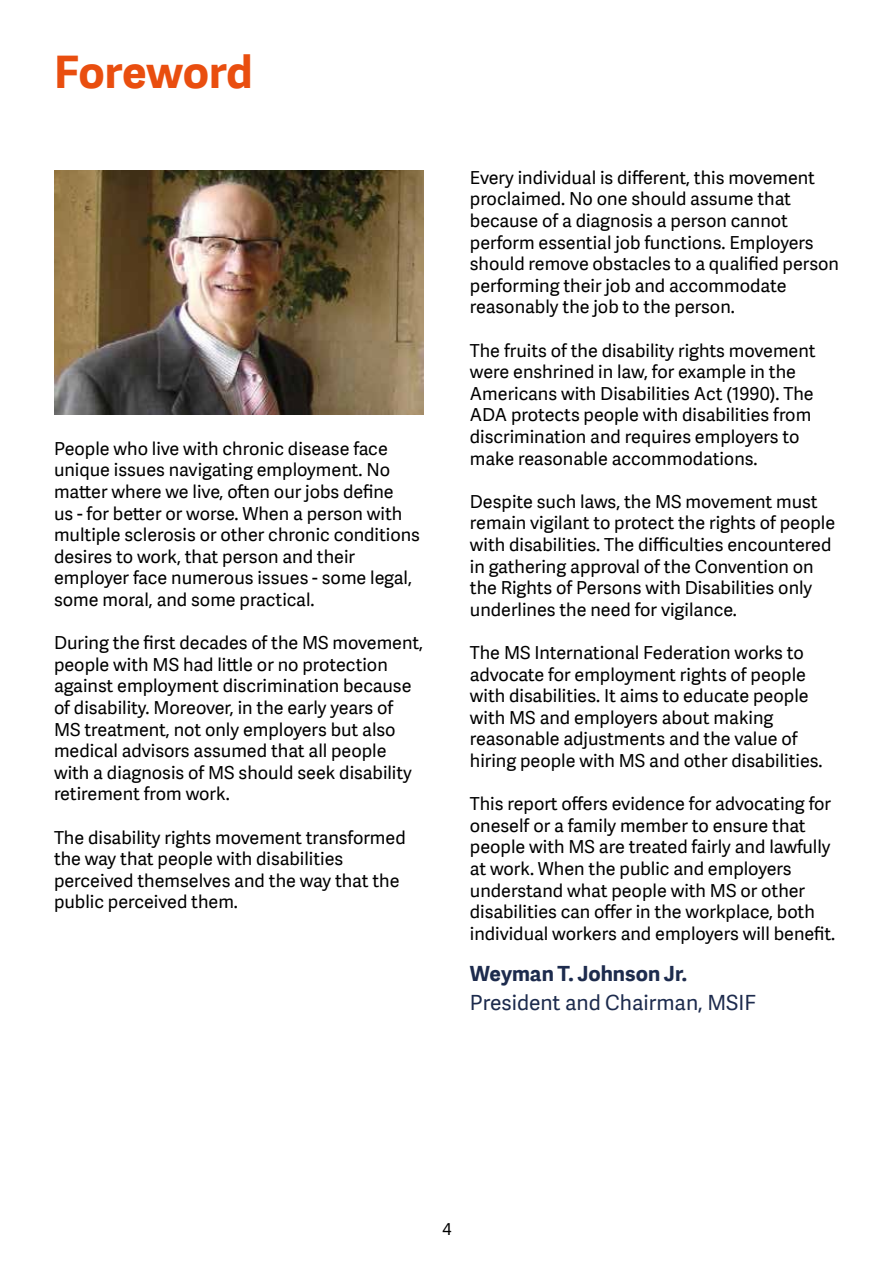
<style>
.page{position:relative;width:893px;height:1263px;background:#fff}
.page>*{position:absolute;margin:0;border:0;box-sizing:border-box;transform-origin:0 0}
.t1{font:700 45px "Adelle Sans";letter-spacing:-.005em;color:#e94e0f}
.t2{font:21px "Adelle Sans";color:#1d2b4d}
.t3{font:700 21px "Adelle Sans";color:#1d2b4d}
.t4{font:18px/21.6px "Adelle Sans";color:#000}
.t5{font:16.5px "Adelle Sans";color:#000}
</style>
<div class="page">
<img style="left:54px;top:170px;width:369px;height:245px">
<h1 class="t1" style="left:54px;top:39px;width:200px">Foreword</h1>
<p class="t4" style="left:54px;top:437px;width:368px">People who live with chronic disease face unique issues navigating employment. No matter where we live, often our jobs define<br>us - for better or worse. When a person with multiple sclerosis or other chronic conditions desires to work, that person and their employer face numerous issues - some legal, some moral, and some practical.</p>
<p class="t4" style="left:54px;top:631px;width:371px">During the first decades of the MS movement, people with MS had little or no protection against employment discrimination because of disability. Moreover, in the early years of MS treatment, not only employers but also medical advisors assumed that all people with a diagnosis of MS should seek disability retirement from work.</p>
<p class="t4" style="left:54px;top:826px;width:353px">The disability rights movement transformed the way that people with disabilities perceived themselves and the way that the public perceived them.</p>
<p class="t4" style="left:470px;top:166px;width:371px">Every individual is different, this movement proclaimed. No one should assume that because of a diagnosis a person cannot perform essential job functions. Employers should remove obstacles to a qualified person performing their job and accommodate reasonably the job to the person.</p>
<p class="t4" style="left:470px;top:339px;width:347px">The fruits of the disability rights movement were enshrined in law, for example in the Americans with Disabilities Act (1990). The ADA protects people with disabilities from discrimination and requires employers to make reasonable accommodations.</p>
<p class="t4" style="left:470px;top:490px;width:367px">Despite such laws, the MS movement must remain vigilant to protect the rights of people with disabilities. The difficulties encountered in gathering approval of the Convention on the Rights of Persons with Disabilities only underlines the need for vigilance.</p>
<p class="t4" style="left:470px;top:641px;width:354px">The MS International Federation works to advocate for employment rights of people with disabilities. It aims to educate people with MS and employers about making reasonable adjustments and the value of hiring people with MS and other disabilities.</p>
<p class="t4" style="left:470px;top:792px;width:367px">This report offers evidence for advocating for oneself or a family member to ensure that people with MS are treated fairly and lawfully at work. When the public and employers understand what people with MS or other disabilities can offer in the workplace, both individual workers and employers will benefit.</p>
<p class="t3" style="left:470px;top:958px;width:219px">Weyman T. Johnson Jr.</p>
<p class="t2" style="left:470px;top:987px;width:287px">President and Chairman, MSIF</p>
<p class="t5" style="left:442px;top:1217px;width:11px">4</p>
</div>
